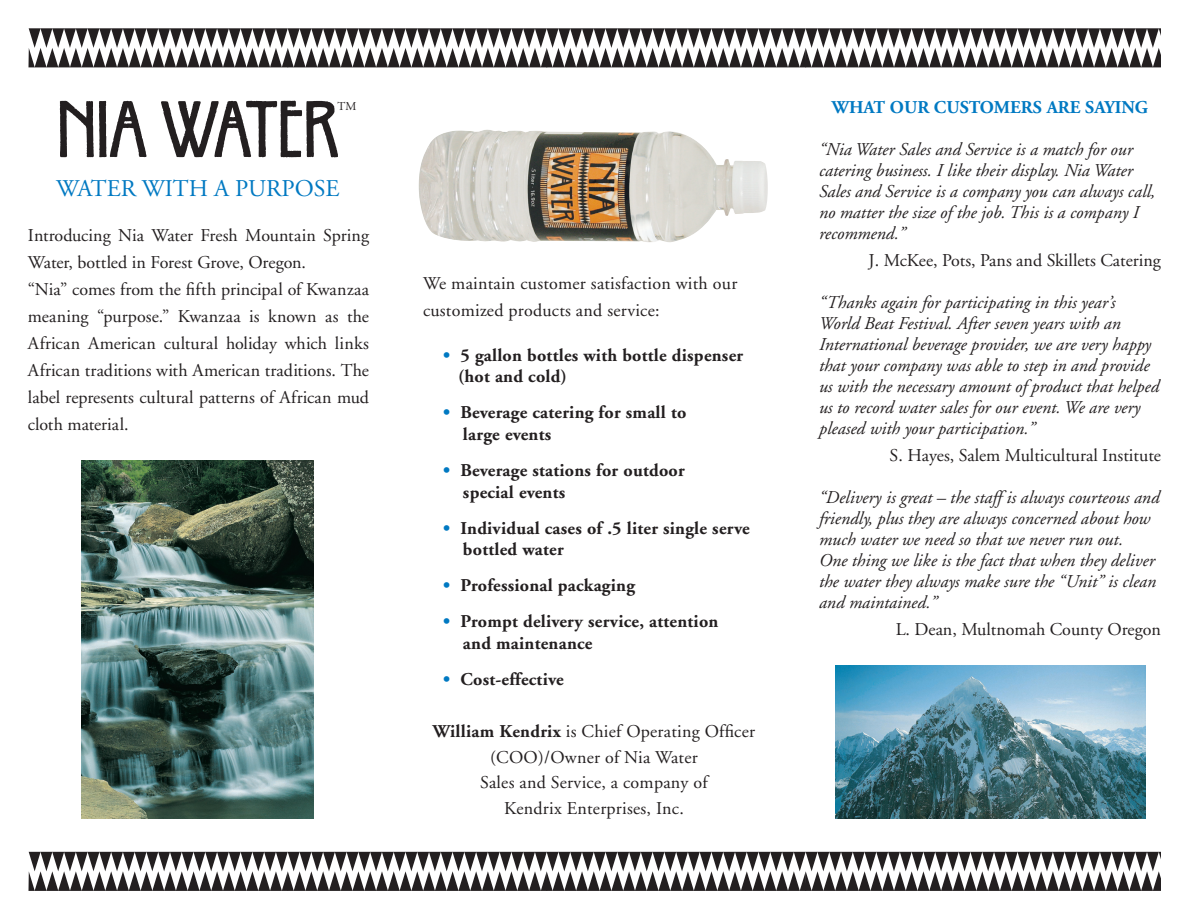
<style>
.page{position:relative;width:1188px;height:918px;background:#fff}
.page>*{position:absolute;margin:0;border:0;box-sizing:border-box;transform-origin:0 0}
.t1{font:84.75px "Willow Plain";color:#231f20}
.t2{font:24px "Adobe Garamond";color:#0079c2}
.t3{font:italic 18px/21px "Adobe Garamond";color:#231f20}
.t4{font:18px/27px "Adobe Garamond";letter-spacing:.005em;color:#231f20}
.t5{font:700 18px/21.6px "Adobe Garamond";letter-spacing:.015em;color:#231f20}
.t6{font:700 18px "Adobe Garamond";color:#0079c2}
.t7{font:12px "Adobe Garamond";color:#231f20}
.s1{color:#0079c2}
.s2{font-weight:700}
</style>
<div class="page">
<img style="left:418px;top:129px;width:350px;height:113px">
<svg style="left:28px;top:28px;width:1133px;height:39px"></svg>
<svg style="left:28px;top:852px;width:1133px;height:39px"></svg>
<img style="left:836px;top:665px;width:310px;height:154px">
<img style="left:81px;top:460px;width:233px;height:359px">
<h1 class="t1" style="left:57px;top:78px;width:283px">NIA WATER</h1>
<h2 class="t2" style="left:56px;top:176px;width:285px">WATER WITH A PURPOSE</h2>
<p class="t4" style="left:28px;top:222px;width:343px">Introducing Nia Water Fresh Mountain Spring Water, bottled in Forest Grove, Oregon.<br>“Nia” comes from the fifth principal of Kwanzaa meaning “purpose.” Kwanzaa is known as the African American cultural holiday which links African traditions with American traditions. The label represents cultural patterns of African mud cloth material.</p>
<p class="t7" style="left:338px;top:99px;width:20px">TM</p>
<p class="t4" style="left:423px;top:270px;width:316px">We maintain customer satisfaction with our customized products and service:</p>
<p class="t5" style="left:458px;top:345px;width:287px;text-indent:-15px"><span class="s1">•</span> 5 gallon bottles with bottle dispenser (hot and cold)</p>
<p class="t5" style="left:463px;top:402px;width:225px;text-indent:-20px"><span class="s1">•</span> Beverage catering for small to large events</p>
<p class="t5" style="left:463px;top:460px;width:223px;text-indent:-20px"><span class="s1">•</span> Beverage stations for outdoor special events</p>
<p class="t5" style="left:463px;top:518px;width:288px;text-indent:-20px"><span class="s1">•</span> Individual cases of .5 liter single serve bottled water</p>
<p class="t5" style="left:443px;top:575px;width:193px"><span class="s1">•</span> Professional packaging</p>
<p class="t5" style="left:463px;top:611px;width:257px;text-indent:-20px"><span class="s1">•</span> Prompt delivery service, attention and maintenance</p>
<p class="t5" style="left:443px;top:669px;width:122px"><span class="s1">•</span> Cost-effective</p>
<p class="t4" style="left:433px;top:719px;width:324px;line-height:25.5px;text-align:center"><span class="s2">William Kendrix</span> is Chief Operating Officer (COO)/Owner of Nia Water<br>Sales and Service, a company of<br>Kendrix Enterprises, Inc.</p>
<p class="t6" style="left:832px;top:97px;width:318px">WHAT OUR CUSTOMERS ARE SAYING</p>
<p class="t3" style="left:819px;top:139px;width:338px">“Nia Water Sales and Service is a match for our catering business. I like their display. Nia Water Sales and Service is a company you can always call, no matter the size of the job. This is a company I recommend.”</p>
<p class="t4" style="left:868px;top:247px;width:294px">J. McKee, Pots, Pans and Skillets Catering</p>
<p class="t3" style="left:819px;top:292px;width:342px">“Thanks again for participating in this year’s World Beat Festival. After seven years with an International beverage provider, we are very happy that your company was able to step in and provide us with the necessary amount of product that helped us to record water sales for our event. We are very pleased with your participation.”</p>
<p class="t4" style="left:890px;top:442px;width:273px">S. Hayes, Salem Multicultural Institute</p>
<p class="t3" style="left:819px;top:487px;width:342px">“Delivery is great – the staff is always courteous and friendly, plus they are always concerned about how much water we need so that we never run out.<br>One thing we like is the fact that when they deliver the water they always make sure the “Unit” is clean and maintained.”</p>
<p class="t4" style="left:896px;top:616px;width:267px">L. Dean, Multnomah County Oregon</p>
</div>
